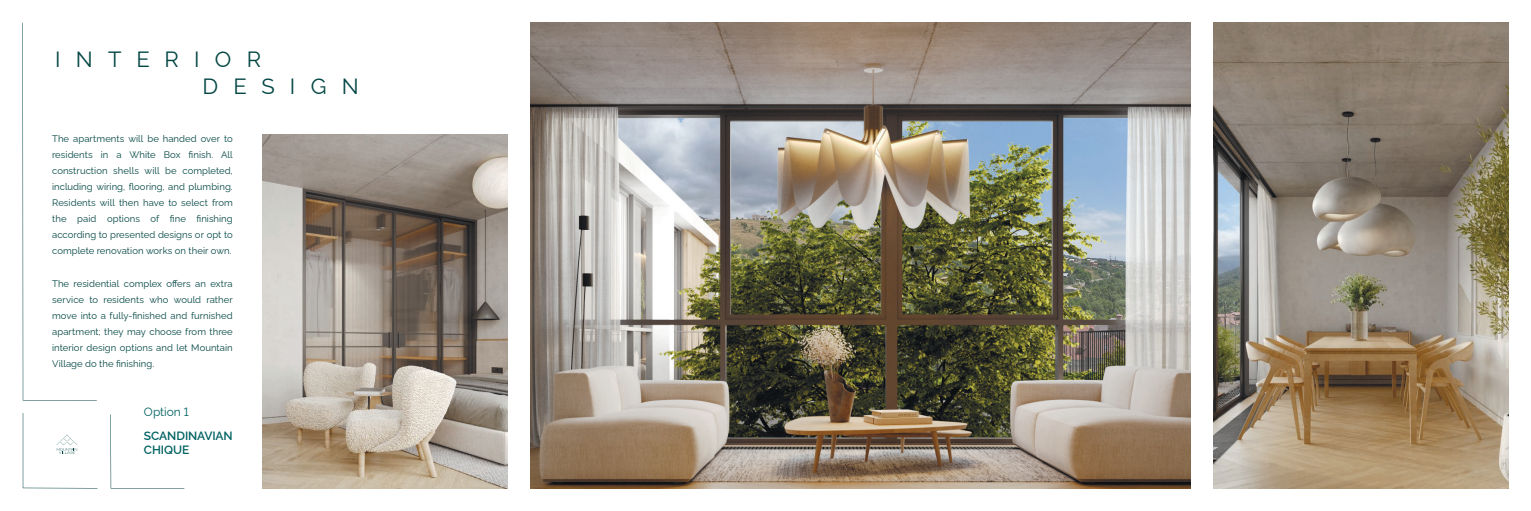
<style>
.page{position:relative;width:1531px;height:511px;background:#fff}
.page>*{position:absolute;margin:0;border:0;box-sizing:border-box;transform-origin:0 0}
.t1{font:100 22px/26.4px "Raleway";letter-spacing:.69em;color:#034744}
.t2{font:100 12px/14.4px "Raleway";letter-spacing:-.005em;color:#006261}
.t3{font:100 9.5px/16px "Raleway";letter-spacing:.005em;color:#034744;text-align:justify}
</style>
<div class="page">
<svg style="left:22px;top:23px;width:90px;height:465px"></svg>
<svg style="left:57px;top:434px;width:20px;height:19px"></svg>
<img style="left:262px;top:135px;width:245px;height:353px">
<img style="left:530px;top:23px;width:235px;height:465px">
<img style="left:765px;top:22px;width:744px;height:467px">
<img style="left:1213px;top:23px;width:295px;height:465px">
<h1 class="t1" style="left:202px;top:44px;width:158px;text-indent:-147px">INTERIOR<br>DESIGN</h1>
<p class="t3" style="left:52px;top:129px;width:182px">The apartments will be handed over to residents in a White Box finish. All construction shells will be completed, including wiring, flooring, and plumbing.<br>Residents will then have to select from the paid options of fine finishing according to presented designs or opt to complete renovation works on their own.</p>
<p class="t3" style="left:52px;top:274px;width:182px">The residential complex offers an extra service to residents who would rather move into a fully-finished and furnished apartment; they may choose from three interior design options and let Mountain Village do the finishing.</p>
<p class="t2" style="left:144px;top:402px;width:46px">Option 1</p>
<p class="t2" style="left:144px;top:427px;width:90px">SCANDINAVIAN<br>CHIQUE</p>
</div>
